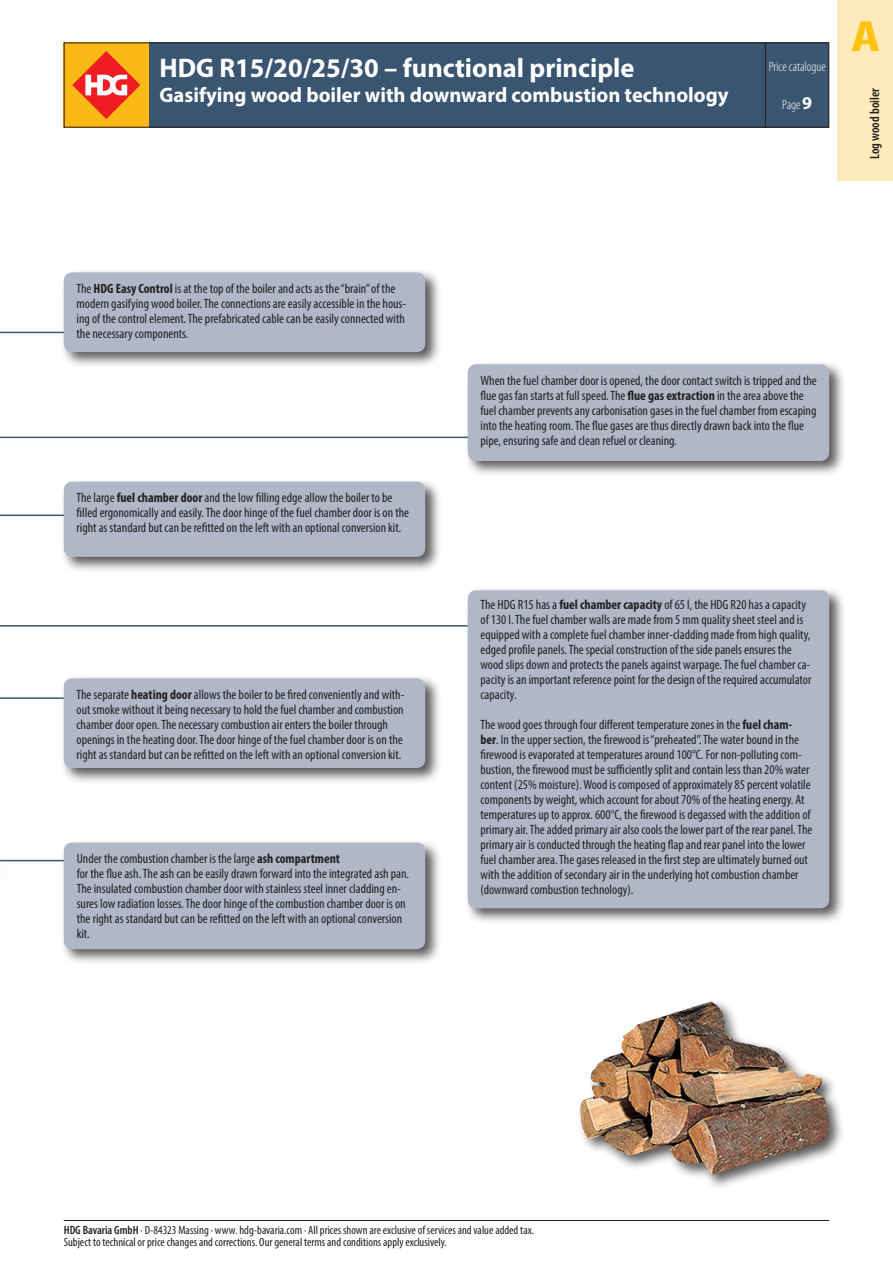
<style>
.page{position:relative;width:893px;height:1263px;background:#fff}
.page>*{position:absolute;margin:0;border:0;box-sizing:border-box;transform-origin:0 0}
.t1{font:700 27px "Myriad Pro";color:#fff}
.t2{font:700 21px "Myriad Pro";color:#fff}
.t3{font:condensed 13.5px/15px "Myriad Pro";color:#231f20}
.t4{font:300 condensed 13.5px "Myriad Pro";color:#fff}
.t5{font:600 condensed 13.5px "Myriad Pro";color:#231f20}
.t6{font:condensed 12px/12px "Myriad Pro";color:#231f20}
.s1{font-weight:700;font-stretch:normal;font-size:18px}
.s2{font-weight:700}
.s3{font-weight:600}
</style>
<div class="page">
<hr style="left:64px;top:1220px;width:765px;height:1px;background:#231f20">
<div style="left:838px;top:0;width:55px;height:180px;background:#feeaba"></div>
<div style="left:64px;top:43px;width:765px;height:85px;background:#395570"></div>
<div style="left:64px;top:43px;width:85px;height:85px;background:#fcb814"></div>
<svg style="left:72px;top:51px;width:68px;height:68px"></svg>
<hr style="left:765px;top:43px;width:1px;height:85px;background:#231f20">
<div style="left:64px;top:43px;width:765px;height:85px;border:1px solid #231f20"></div>
<svg style="left:852px;top:21px;width:27px;height:30px"></svg>
<div style="left:577px;top:999px;width:268px;height:192px;background:#231f20;opacity:.75"></div>
<img style="left:580px;top:1003px;width:126px;height:123px">
<div style="left:60px;top:478px;width:382px;height:95px;background:#231f20;opacity:.75"></div>
<div style="left:64px;top:482px;width:361px;height:75px;background:#b0b8c8;border-radius:9px"></div>
<div style="left:464px;top:586px;width:382px;height:339px;background:#231f20;opacity:.75"></div>
<div style="left:468px;top:590px;width:361px;height:318px;background:#b0b8c8;border-radius:9px"></div>
<div style="left:60px;top:674px;width:382px;height:111px;background:#231f20;opacity:.75"></div>
<div style="left:64px;top:678px;width:361px;height:90px;background:#b0b8c8;border-radius:9px"></div>
<div style="left:60px;top:839px;width:382px;height:127px;background:#231f20;opacity:.75"></div>
<div style="left:64px;top:842px;width:361px;height:107px;background:#b0b8c8;border-radius:9px"></div>
<div style="left:60px;top:269px;width:382px;height:99px;background:#231f20;opacity:.75"></div>
<div style="left:64px;top:272px;width:361px;height:80px;background:#b0b8c8;border-radius:9px"></div>
<hr style="left:0;top:437px;width:505px;height:1px;background:#395570">
<div style="left:464px;top:360px;width:382px;height:118px;background:#231f20;opacity:.75"></div>
<div style="left:468px;top:364px;width:361px;height:97px;background:#b0b8c8;border-radius:9px"></div>
<hr style="left:0;top:514px;width:64px;height:2px;background:#395570">
<hr style="left:0;top:332px;width:64px;height:1px;background:#395570">
<hr style="left:0;top:697px;width:64px;height:2px;background:#395570">
<hr style="left:0;top:860px;width:64px;height:1px;background:#395570">
<hr style="left:0;top:625px;width:468px;height:2px;background:#395570">
<h1 class="t1" style="left:159px;top:50px;width:476px">HDG R15/20/25/30 – functional principle</h1>
<h2 class="t2" style="left:159px;top:81px;width:571px">Gasifying wood boiler with downward combustion technology</h2>
<p class="t4" style="left:769px;top:59px;width:59px">Price catalogue</p>
<p class="t4" style="left:782px;top:97px;width:31px">Page<span class="s1">9</span></p>
<p class="t5" style="left:866px;top:159px;width:72px;rotate:-90deg">Log wood boiler</p>
<p class="t3" style="left:77px;top:281px;width:331px">The <span class="s2">HDG Easy Control</span> is at the top of the boiler and acts as the “brain” of the modern gasifying wood boiler. The connections are easily accessible in the hous&shy;ing of the control element. The prefabricated cable can be easily connected with the necessary components.</p>
<p class="t3" style="left:77px;top:490px;width:334px">The large <span class="s2">fuel chamber door</span> and the low filling edge allow the boiler to be filled ergonomically and easily. The door hinge of the fuel chamber door is on the right as standard but can be refitted on the left with an optional conversion kit.</p>
<p class="t3" style="left:77px;top:687px;width:329px">The separate <span class="s2">heating door</span> allows the boiler to be fired conveniently and with&shy;out smoke without it being necessary to hold the fuel chamber and combustion chamber door open. The necessary combustion air enters the boiler through openings in the heating door. The door hinge of the fuel chamber door is on the right as standard but can be refitted on the left with an optional conversion kit.</p>
<p class="t3" style="left:77px;top:851px;width:334px">Under the combustion chamber is the large <span class="s2">ash compartment<br></span>for the flue ash. The ash can be easily drawn forward into the integrated ash pan.<br>The insulated combustion chamber door with stainless steel inner cladding en&shy;sures low radiation losses. The door hinge of the combustion chamber door is on the right as standard but can be refitted on the left with an optional conversion kit.</p>
<p class="t3" style="left:480px;top:373px;width:338px">When the fuel chamber door is opened, the door contact switch is tripped and the flue gas fan starts at full speed. The <span class="s2">flue gas extraction</span> in the area above the fuel chamber prevents any carbonisation gases in the fuel chamber from escaping into the heating room. The flue gases are thus directly drawn back into the flue pipe, ensuring safe and clean refuel or cleaning.</p>
<p class="t3" style="left:480px;top:597px;width:332px">The HDG R15 has a <span class="s2">fuel chamber capacity</span> of 65 l, the HDG R20 has a capacity of 130 l. The fuel chamber walls are made from 5 mm quality sheet steel and is equipped with a complete fuel chamber inner-cladding made from high quality, edged profile panels. The special construction of the side panels ensures the wood slips down and protects the panels against warpage. The fuel chamber ca&shy;pacity is an important reference point for the design of the required accumulator capacity.</p>
<p class="t3" style="left:480px;top:717px;width:333px">The wood goes through four different temperature zones in the <span class="s2">fuel cham&shy;ber</span>. In the upper section, the firewood is “preheated”. The water bound in the firewood is evaporated at temperatures around 100°C. For non-polluting com&shy;bustion, the firewood must be sufficiently split and contain less than 20% water content (25% moisture). Wood is composed of approximately 85 percent volatile components by weight, which account for about 70% of the heating energy. At temperatures up to approx. 600°C, the firewood is degassed with the addition of primary air. The added primary air also cools the lower part of the rear panel. The primary air is conducted through the heating flap and rear panel into the lower fuel chamber area. The gases released in the first step are ultimately burned out with the addition of secondary air in the underlying hot combustion chamber (downward combustion technology).</p>
<p class="t6" style="left:64px;top:1223px;width:472px"><span class="s3">HDG Bavaria GmbH</span> · D-84323 Massing · www. hdg-bavaria.com · All prices shown are exclusive of services and value added tax.<br>Subject to technical or price changes and corrections. Our general terms and conditions apply exclusively.</p>
</div>
